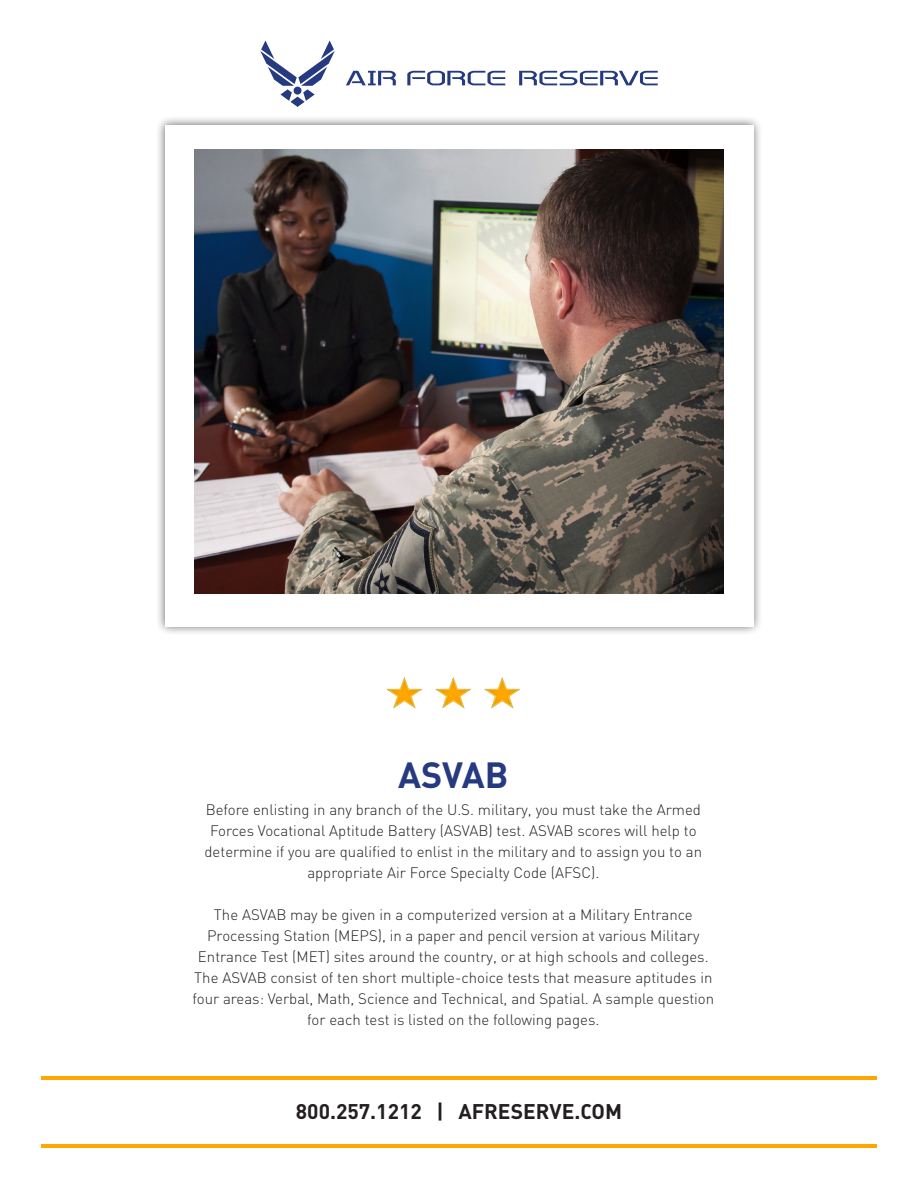
<style>
.page{position:relative;width:918px;height:1188px;background:#fff}
.page>*{position:absolute;margin:0;border:0;box-sizing:border-box;transform-origin:0 0}
.t1{font:700 36px "DIN";color:#253a80}
.t2{font:700 21px "DIN";color:#231f20}
.t3{font:300 15px/21px "DIN";color:#231f20;text-align:center}
</style>
<div class="page">
<hr style="left:41px;top:1144px;width:836px;height:4px;background:#ffa700">
<hr style="left:41px;top:1076px;width:836px;height:4px;background:#ffa700">
<div style="left:155px;top:115px;width:608px;height:521px;background:#231f20;opacity:.75"></div>
<div style="left:165px;top:125px;width:588px;height:501px;background:#fff"></div>
<img style="left:195px;top:149px;width:528px;height:445px">
<svg style="left:346px;top:71px;width:50px;height:14px"></svg>
<svg style="left:407px;top:71px;width:98px;height:14px"></svg>
<svg style="left:519px;top:71px;width:139px;height:14px"></svg>
<svg style="left:260px;top:40px;width:75px;height:67px"></svg>
<div style="left:294px;top:87px;width:8px;height:8px;background:#253a80;border-radius:50%"></div>
<div style="left:385px;top:676px;width:41px;height:35px;background:#231f20;opacity:.2"></div>
<div style="left:434px;top:676px;width:41px;height:35px;background:#231f20;opacity:.2"></div>
<div style="left:483px;top:676px;width:40px;height:35px;background:#231f20;opacity:.2"></div>
<p class="t1" style="left:398px;top:751px;width:112px">ASVAB</p>
<p class="t3" style="left:205px;top:799px;width:499px">Before enlisting in any branch of the U.S. military, you must take the Armed Forces Vocational Aptitude Battery (ASVAB) test. ASVAB scores will help to determine if you are qualified to enlist in the military and to assign you to an appropriate Air Force Specialty Code (AFSC).</p>
<p class="t3" style="left:192px;top:904px;width:523px">The ASVAB may be given in a computerized version at a Military Entrance Processing Station (MEPS), in a paper and pencil version at various Military Entrance Test (MET) sites around the country, or at high schools and colleges.<br>The ASVAB consist of ten short multiple-choice tests that measure aptitudes in four areas: Verbal, Math, Science and Technical, and Spatial. A sample question for each test is listed on the following pages.</p>
<h2 class="t2" style="left:296px;top:1098px;width:328px">800.257.1212 | AFRESERVE.COM</h2>
</div>
